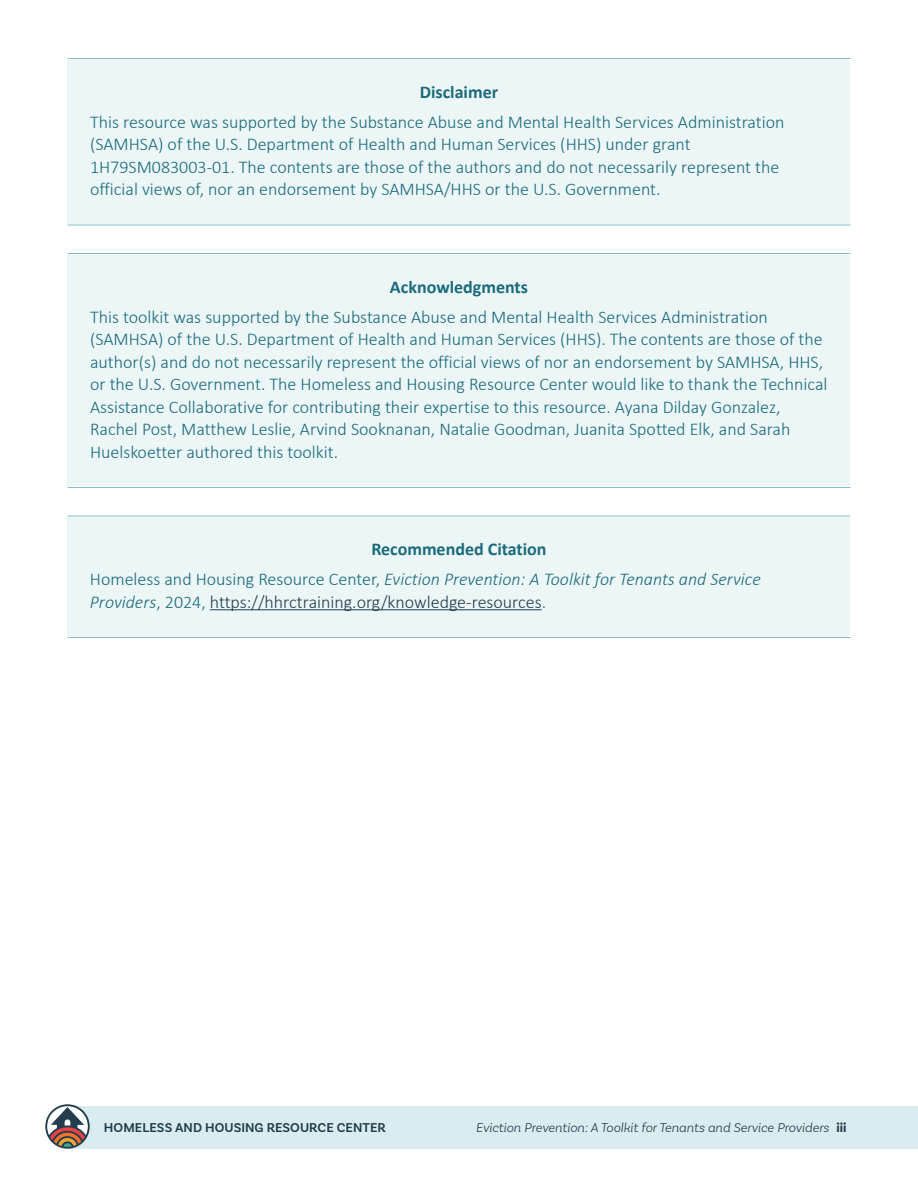
<style>
.page{position:relative;width:918px;height:1188px;background:#fff}
.page>*{position:absolute;margin:0;border:0;box-sizing:border-box;transform-origin:0 0}
.t1{font:300 18px/22.5px "Calibri";color:#196a7b}
.t2{font:italic 300 18px/22.5px "Calibri";color:#196a7b}
.t3{font:700 18px "Calibri";color:#196a7b}
.t4{font:italic 300 13.5px "Basic Sans";color:#223d4d}
.t5{font:600 13.5px "Basic Sans";letter-spacing:.005em;color:#223d4d}
.s1{font-style:normal}
.s2{font-style:normal;color:#223d4d}
.s3{font-weight:700;font-style:normal}
</style>
<div class="page">
<div style="left:66px;top:1106px;width:852px;height:43px;background:#daecef"></div>
<svg style="left:45px;top:1104px;width:45px;height:45px"></svg>
<div style="left:68px;top:60px;width:782px;height:164px;background:#ecf6f7"></div>
<hr style="left:68px;top:225px;width:782px;height:1px;background:#83c0cb">
<hr style="left:68px;top:58px;width:782px;height:1px;background:#83c0cb">
<div style="left:68px;top:518px;width:782px;height:118px;background:#ecf6f7"></div>
<hr style="left:68px;top:637px;width:782px;height:1px;background:#83c0cb">
<hr style="left:68px;top:516px;width:782px;height:1px;background:#83c0cb">
<hr style="left:210px;top:609px;width:332px;height:1px;background:#223d4d">
<div style="left:68px;top:255px;width:782px;height:231px;background:#ecf6f7"></div>
<hr style="left:68px;top:487px;width:782px;height:1px;background:#83c0cb">
<hr style="left:68px;top:253px;width:782px;height:1px;background:#83c0cb">
<h2 class="t3" style="left:420px;top:79px;width:80px">Disclaimer</h2>
<p class="t1" style="left:90px;top:110px;width:696px">This resource was supported by the Substance Abuse and Mental Health Services Administration (SAMHSA) of the U.S. Department of Health and Human Services (HHS) under grant 1H79SM083003-01. The contents are those of the authors and do not necessarily represent the official views of, nor an endorsement by SAMHSA/HHS or the U.S. Government.</p>
<h2 class="t3" style="left:390px;top:274px;width:140px">Acknowledgments</h2>
<p class="t1" style="left:90px;top:305px;width:739px">This toolkit was supported by the Substance Abuse and Mental Health Services Administration (SAMHSA) of the U.S. Department of Health and Human Services (HHS). The contents are those of the author(s) and do not necessarily represent the official views of nor an endorsement by SAMHSA, HHS, or the U.S. Government. The Homeless and Housing Resource Center would like to thank the Technical Assistance Collaborative for contributing their expertise to this resource. Ayana Dilday Gonzalez, Rachel Post, Matthew Leslie, Arvind Sooknanan, Natalie Goodman, Juanita Spotted Elk, and Sarah Huelskoetter authored this toolkit.</p>
<h2 class="t3" style="left:371px;top:536px;width:177px">Recommended Citation</h2>
<p class="t2" style="left:90px;top:568px;width:672px"><span class="s1">Homeless and Housing Resource Center,</span> Eviction Prevention: A Toolkit for Tenants and Service<br>Providers<span class="s1">, 2024,</span> <span class="s2">https://hhrctraining.org/knowledge-resources</span><span class="s1">.</span></p>
<p class="t5" style="left:104px;top:1119px;width:283px">HOMELESS AND HOUSING RESOURCE CENTER</p>
<p class="t4" style="left:476px;top:1119px;width:372px">Eviction Prevention: A Toolkit for Tenants and Service Providers <span class="s3">iii</span></p>
</div>
